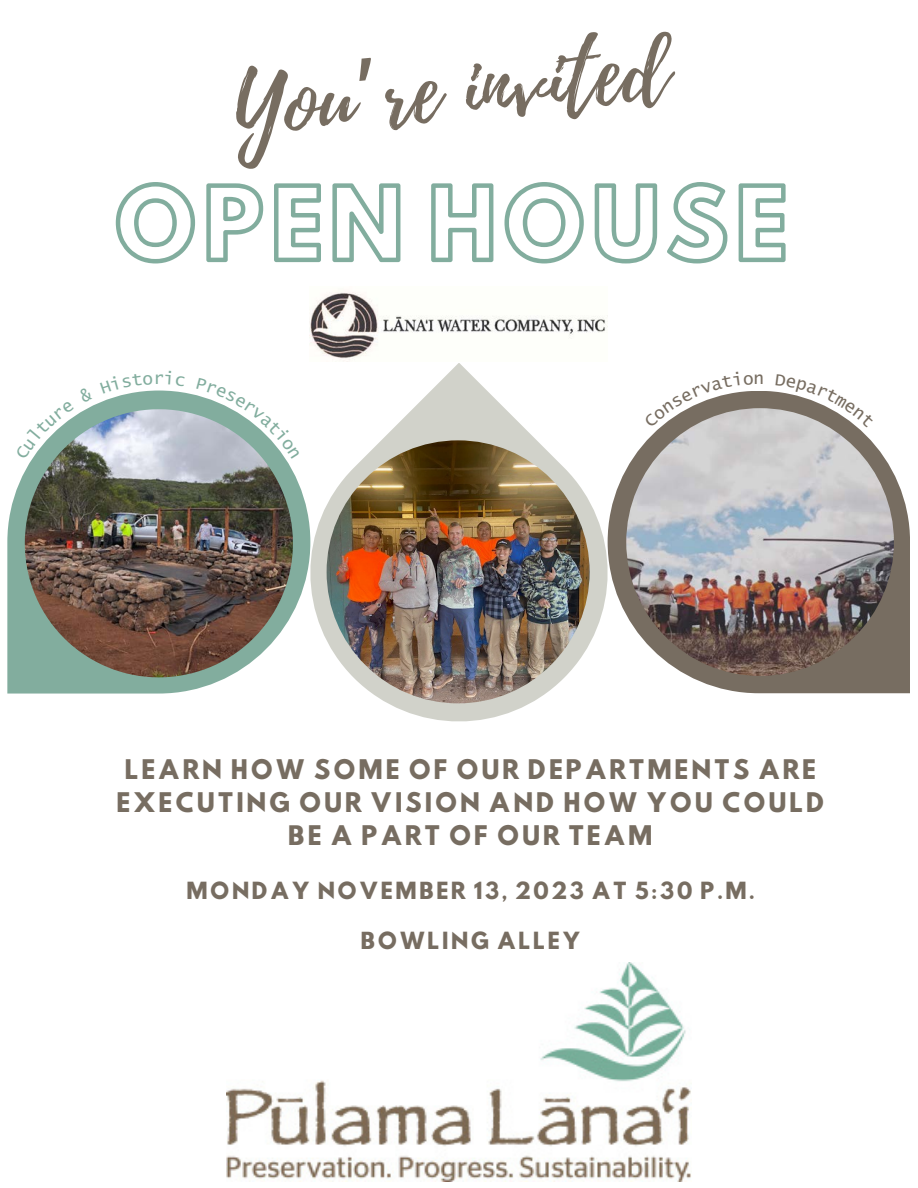
<style>
.page{position:relative;width:918px;height:1188px;background:#fff}
.page>*{position:absolute;margin:0;border:0;box-sizing:border-box;transform-origin:0 0}
.t1{font:90px "Playlist Script";color:#776d61}
.t2{font:90px "Hussar Ekologiczne 1";letter-spacing:.06em;color:#82ad9e}
.t3{font:24px/32.7px "Hussar Bd";letter-spacing:.09em;color:#776d61;text-align:center}
.t4{font:21px "Hussar Bd";letter-spacing:.09em;color:#776d61}
.t5{font:17.7px "Lucida Console W1 G";color:#82ad9e}
.t6{font:17.7px "Lucida Console W1 G";color:#776d61}
.s1{font-family:"Noto Sans Gurmukhi"}
</style>
<div class="page">
<img style="left:227px;top:962px;width:464px;height:220px">
<img style="left:310px;top:291px;width:298px;height:70px">
<svg style="left:310px;top:363px;width:298px;height:358px"></svg>
<img style="left:327px;top:440px;width:263px;height:263px;border-radius:50%">
<svg style="left:7px;top:391px;width:303px;height:303px;fill:#82ad9e"></svg>
<img style="left:25px;top:409px;width:268px;height:268px">
<svg style="left:608px;top:391px;width:302px;height:302px;fill:#776d61"></svg>
<img style="left:626px;top:408px;width:268px;height:268px;border-radius:50%">
<svg style="left:15px;top:391px;width:78px;height:69px"></svg>
<svg style="left:100px;top:390px;width:53px;height:4px"></svg>
<svg style="left:196px;top:391px;width:104px;height:68px"></svg>
<svg style="left:644px;top:391px;width:109px;height:36px"></svg>
<svg style="left:776px;top:391px;width:98px;height:36px"></svg>
<p class="t1" style="left:228px;top:43px;width:438px;rotate:-5deg">You<span class="s1">’</span>re invited</p>
<p class="t2" style="left:114px;top:188px;width:676px">OPEN HOUSE</p>
<p class="t5" style="left:154px;top:370px;width:12px">r</p>
<p class="t6" style="left:754px;top:370px;width:12px">n</p>
<p class="t3" style="left:116px;top:756px;width:710px">LEARN HOW SOME OF OUR DEPARTMENTS ARE<br>EXECUTING OUR VISION AND HOW YOU COULD<br>BE A PART OF OUR TEAM</p>
<p class="t4" style="left:186px;top:880px;width:571px">MONDAY NOVEMBER 13, 2023 AT 5:30 P.M.</p>
<p class="t4" style="left:360px;top:930px;width:222px">BOWLING ALLEY</p>
</div>
